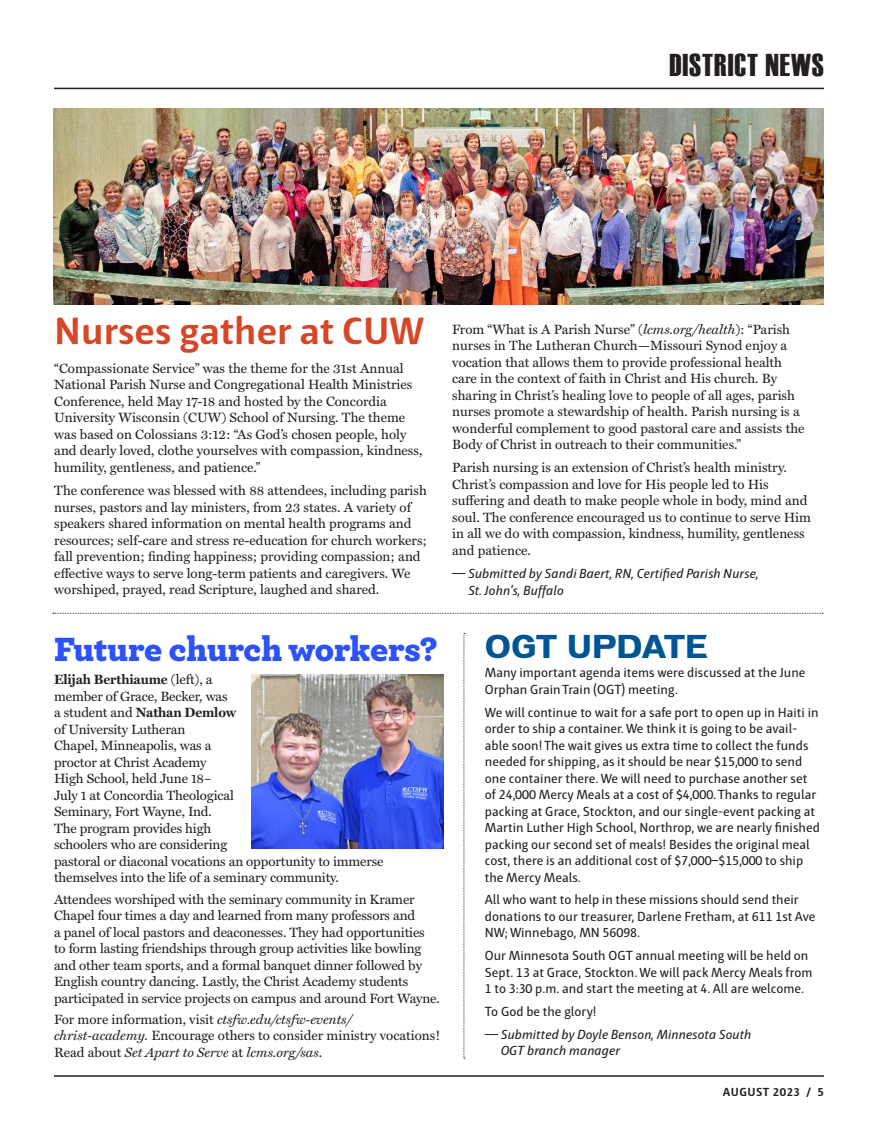
<style>
.page{position:relative;width:878px;height:1141px;background:#fff}
.page>*{position:absolute;margin:0;border:0;box-sizing:border-box;transform-origin:0 0}
.Submissions_Body_Text{font:700 39px "Haptic";color:#d54727}
.Submissions_Body_Text-2{font:35.25px "Archer X Black";letter-spacing:-.005em;color:#2d52f9}
.Interior_Header_Bar_Left{font:31.5px "Haettenschweiler";letter-spacing:.03em;color:#231f20}
.Submissions_Body_Text-3{font:700 30px "Vonnes";color:#005595}
.Submissions_Body_Text-4{font:13.5px/16.5px "Miller Text";color:#231f20}
.Submissions_Body_Text-5{font:13.5px/16.5px "Haptic";color:#231f20}
.Submissions_Body_Text-6{font:italic 13.5px/16.5px "Haptic";color:#231f20}
.t1{font:700 12px "Haptic";letter-spacing:.04em;color:#231f20}
.s1{font-style:italic}
.s2{font-weight:700}
.s3{font-style:normal}
</style>
<div class="page">
<hr style="left:54px;top:1075px;width:770px;height:2px;background:#231f20">
<hr style="left:54px;top:88px;width:770px;height:1px;background:#231f20">
<img style="left:54px;top:109px;width:770px;height:195px">
<svg style="left:53px;top:613px;width:770px;height:1px"></svg>
<img style="left:251px;top:674px;width:192px;height:174px">
<svg style="left:463px;top:633px;width:2px;height:426px"></svg>
<p class="Interior_Header_Bar_Left" style="left:669px;top:47px;width:156px">DISTRICT NEWS</p>
<p class="Submissions_Body_Text" style="left:54px;top:308px;width:371px">Nurses gather at CUW</p>
<p class="Submissions_Body_Text-4" style="left:54px;top:360px;width:369px">“Compassionate Service” was the theme for the 31st Annual National Parish Nurse and Congregational Health Ministries Conference, held May 17-18 and hosted by the Concordia University Wisconsin (CUW) School of Nursing. The theme was based on Colossians 3:12: “As God’s chosen people, holy and dearly loved, clothe yourselves with compassion, kindness, humility, gentleness, and patience.”</p>
<p class="Submissions_Body_Text-4" style="left:54px;top:482px;width:374px">The conference was blessed with 88 attendees, including parish nurses, pastors and lay ministers, from 23 states. A variety of speakers shared information on mental health programs and resources; self-care and stress re-education for church workers; fall prevention; finding happiness; providing compassion; and effective ways to serve long-term patients and caregivers. We worshiped, prayed, read Scripture, laughed and shared.</p>
<p class="Submissions_Body_Text-4" style="left:452px;top:321px;width:354px">From “What is A Parish Nurse” (<span class="s1">lcms.org/health</span>): “Parish nurses in The Lutheran Church—Missouri Synod enjoy a vocation that allows them to provide professional health care in the context of faith in Christ and His church. By sharing in Christ’s healing love to people of all ages, parish nurses promote a stewardship of health. Parish nursing is a wonderful complement to good pastoral care and assists the Body of Christ in outreach to their communities.”</p>
<p class="Submissions_Body_Text-4" style="left:452px;top:460px;width:360px">Parish nursing is an extension of Christ’s health ministry.<br>Christ’s compassion and love for His people led to His suffering and death to make people whole in body, mind and soul. The conference encouraged us to continue to serve Him in all we do with compassion, kindness, humility, gentleness and patience.</p>
<p class="Submissions_Body_Text-6" style="left:468px;top:565px;width:292px;text-indent:-16px">— Submitted by Sandi Baert, RN, Certified Parish Nurse,<br>St. John’s, Buffalo</p>
<p class="Submissions_Body_Text-2" style="left:54px;top:621px;width:384px">Future church workers?</p>
<p class="Submissions_Body_Text-4" style="left:54px;top:672px;width:331px"><span class="s2">Elijah Berthiaume</span> (left), a<br>member of Grace, Becker, was<br>a student and <span class="s2">Nathan Demlow<br></span>of University Lutheran<br>Chapel, Minneapolis, was a<br>proctor at Christ Academy<br>High School, held June 18–<br>July 1 at Concordia Theological<br>Seminary, Fort Wayne, Ind.<br>The program provides high<br>schoolers who are considering<br>pastoral or diaconal vocations an opportunity to immerse themselves into the life of a seminary community.</p>
<p class="Submissions_Body_Text-4" style="left:54px;top:891px;width:387px">Attendees worshiped with the seminary community in Kramer Chapel four times a day and learned from many professors and<br>a panel of local pastors and deaconesses. They had opportunities to form lasting friendships through group activities like bowling and other team sports, and a formal banquet dinner followed by English country dancing. Lastly, the Christ Academy students participated in service projects on campus and around Fort Wayne.</p>
<p class="Submissions_Body_Text-4" style="left:54px;top:1011px;width:388px">For more information, visit <span class="s1">ctsfw.edu/ctsfw-events/ christ-academy.</span> Encourage others to consider ministry vocations!<br>Read about <span class="s1">Set Apart to Serve</span> at <span class="s1">lcms.org/sas</span>.</p>
<p class="Submissions_Body_Text-3" style="left:485px;top:628px;width:224px">OGT UPDATE</p>
<p class="Submissions_Body_Text-5" style="left:485px;top:665px;width:322px">Many important agenda items were discussed at the June<br>Orphan Grain Train (OGT) meeting.</p>
<p class="Submissions_Body_Text-5" style="left:485px;top:704px;width:336px">We will continue to wait for a safe port to open up in Haiti in order to ship a container. We think it is going to be avail&shy;able soon! The wait gives us extra time to collect the funds needed for shipping, as it should be near $15,000 to send one container there. We will need to purchase another set of 24,000 Mercy Meals at a cost of $4,000. Thanks to regular packing at Grace, Stockton, and our single-event packing at Martin Luther High School, Northrop, we are nearly finished packing our second set of meals! Besides the original meal cost, there is an additional cost of $7,000–$15,000 to ship the Mercy Meals.</p>
<p class="Submissions_Body_Text-5" style="left:485px;top:891px;width:332px">All who want to help in these missions should send their donations to our treasurer, Darlene Fretham, at 611 1st Ave<br>NW; Winnebago, MN 56098.</p>
<p class="Submissions_Body_Text-5" style="left:485px;top:947px;width:329px">Our Minnesota South OGT annual meeting will be held on<br>Sept. 13 at Grace, Stockton. We will pack Mercy Meals from<br>1 to 3:30 p.m. and start the meeting at 4. All are welcome.</p>
<p class="Submissions_Body_Text-5" style="left:485px;top:1003px;width:113px">To God be the glory!</p>
<p class="Submissions_Body_Text-6" style="left:501px;top:1026px;width:252px;text-indent:-16px"><span class="s3">—</span> Submitted by Doyle Benson, Minnesota South<br>OGT branch manager</p>
<p class="t1" style="left:722px;top:1084px;width:103px">AUGUST 2023 / 5</p>
</div>
